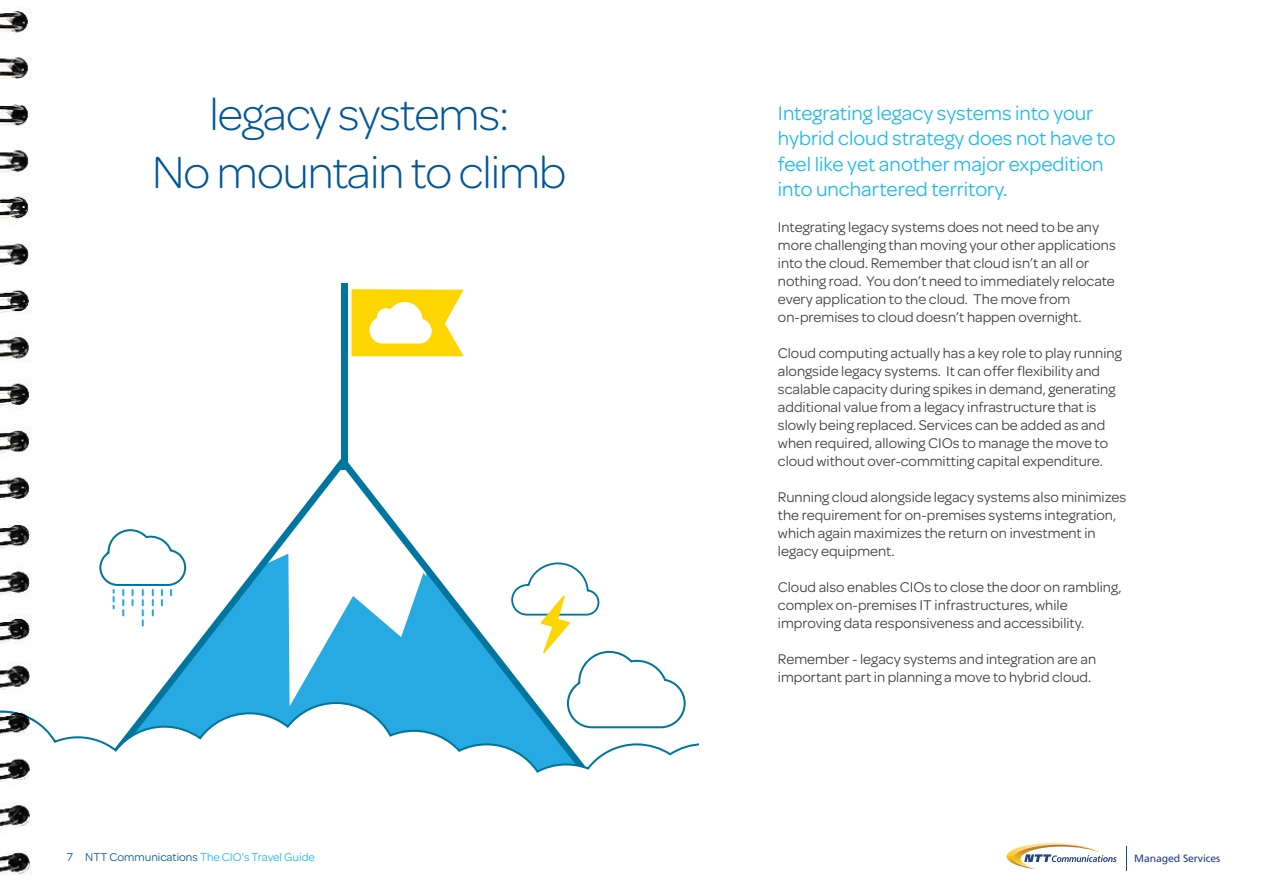
<style>
.page{position:relative;width:1263px;height:893px;background:#fff}
.page>*{position:absolute;margin:0;border:0;box-sizing:border-box;transform-origin:0 0}
.t1{font:300 48px/57.6px "Omnes";letter-spacing:-.02em;color:#005797;text-align:center}
.t2{font:21px/25.2px "Omnes";color:#1ebaed}
.t3{font:15px/18px "Omnes";color:#404042}
.t4{font:12px "Omnes";color:#1ebaed}
.t5{font:10.5px "Frutiger";letter-spacing:-.01em;color:#254181}
.s1{color:#005797}
</style>
<div class="page">
<svg style="left:142px;top:456px;width:369px;height:246px"></svg>
<svg style="left:268px;top:467px;width:158px;height:235px"></svg>
<div style="left:341px;top:283px;width:6px;height:187px;background:#00759d"></div>
<svg style="left:351px;top:289px;width:113px;height:67px"></svg>
<svg style="left:36px;top:702px;width:663px;height:71px"></svg>
<svg style="left:511px;top:562px;width:175px;height:166px"></svg>
<svg style="left:99px;top:529px;width:87px;height:97px"></svg>
<svg style="left:1006px;top:843px;width:110px;height:26px"></svg>
<svg style="left:1126px;top:846px;width:1px;height:24px"></svg>
<img style="left:0;top:7px;width:32px;height:704px">
<img style="left:0;top:723px;width:32px;height:152px">
<img style="left:0;top:711px;width:36px;height:12px">
<h1 class="t1" style="left:152px;top:85px;width:416px">legacy systems:<br>No mountain to climb</h1>
<p class="t4" style="left:67px;top:850px;width:250px"><span class="s1">7 NTT Communications</span> The CIO’s Travel Guide</p>
<h2 class="t2" style="left:778px;top:101px;width:339px">Integrating legacy systems into your hybrid cloud strategy does not have to feel like yet another major expedition into unchartered territory.</h2>
<p class="t3" style="left:778px;top:218px;width:339px">Integrating legacy systems does not need to be any more challenging than moving your other applications into the cloud. Remember that cloud isn’t an all or nothing road. You don’t need to immediately relocate every application to the cloud. The move from on-premises to cloud doesn’t happen overnight.</p>
<p class="t3" style="left:778px;top:344px;width:345px">Cloud computing actually has a key role to play running alongside legacy systems. It can offer flexibility and scalable capacity during spikes in demand, generating additional value from a legacy infrastructure that is slowly being replaced. Services can be added as and when required, allowing CIOs to manage the move to cloud without over-committing capital expenditure.</p>
<p class="t3" style="left:778px;top:488px;width:350px">Running cloud alongside legacy systems also minimizes the requirement for on-premises systems integration, which again maximizes the return on investment in legacy equipment.</p>
<p class="t3" style="left:778px;top:578px;width:345px">Cloud also enables CIOs to close the door on rambling, complex on-premises IT infrastructures, while improving data responsiveness and accessibility.</p>
<p class="t3" style="left:778px;top:650px;width:320px">Remember - legacy systems and integration are an important part in planning a move to hybrid cloud.</p>
<p class="t5" style="left:1134px;top:852px;width:88px">Managed Services</p>
</div>
